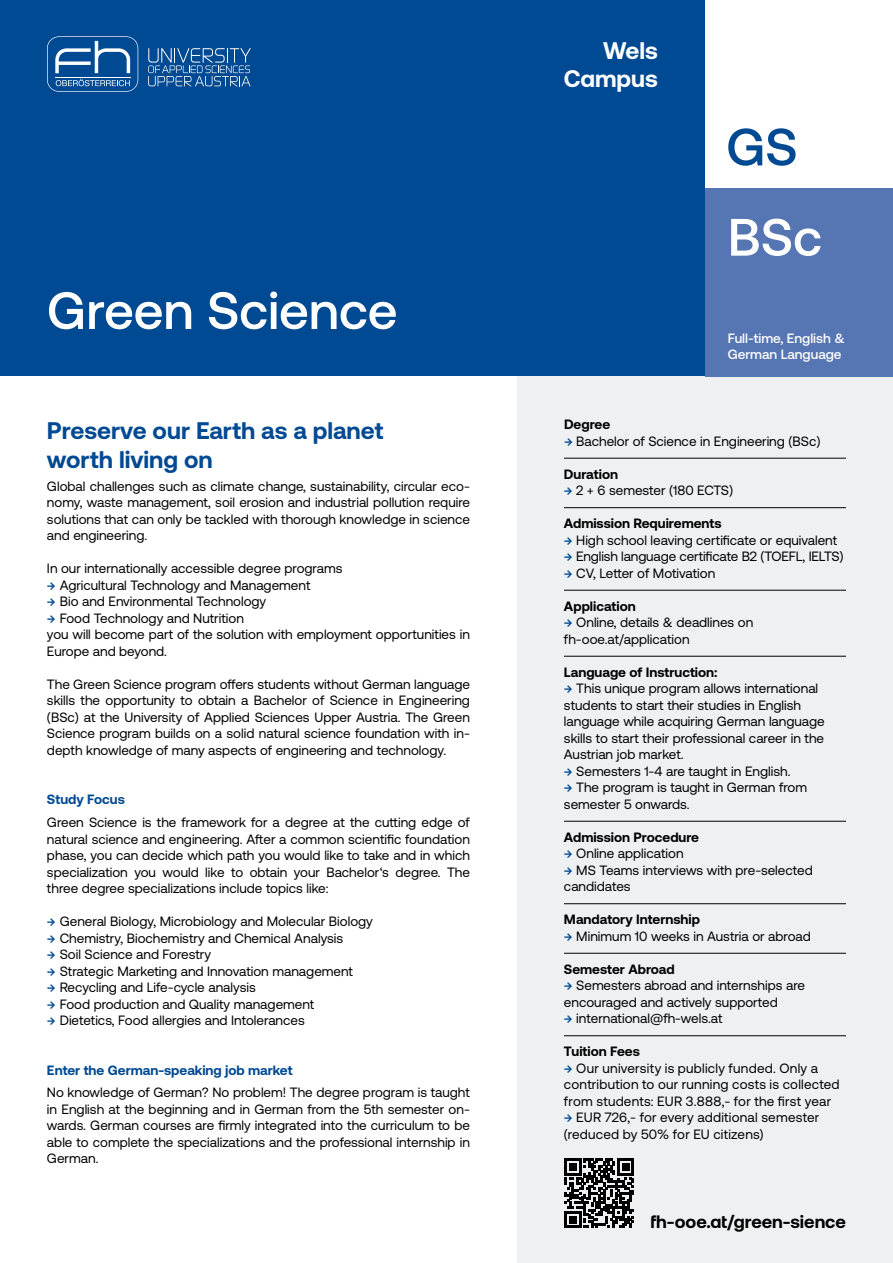
<style>
.page{position:relative;width:893px;height:1263px;background:#fff}
.page>*{position:absolute;margin:0;border:0;box-sizing:border-box;transform-origin:0 0}
.t1{font:500 52.5px "Aeonik";letter-spacing:-.005em;color:#fff}
.t2{font:500 52.5px "Aeonik";color:#004993}
.t3{font:700 24px/28.8px "Aeonik";color:#004993}
.t4{font:700 24px/28.8px "Aeonik";color:#fff;text-align:right}
.t5{font:700 18px "Aeonik";color:#000}
.t6{font:13.5px/16.5px "Aeonik";color:#000}
.t7{font:700 13.5px "Aeonik";color:#000}
.t8{font:700 13.5px "Aeonik";color:#004993}
.t9{font:500 13.5px/16.2px "Aeonik";color:#fff}
.s1{font-weight:500;color:#004993}
</style>
<div class="page">
<div style="left:517px;top:376px;width:376px;height:887px;background:#eff0f1"></div>
<div style="left:0;top:0;width:705px;height:376px;background:#004993"></div>
<div style="left:705px;top:188px;width:188px;height:188px;background:#5675b3"></div>
<svg style="left:148px;top:48px;width:103px;height:38px"></svg>
<svg style="left:47px;top:36px;width:91px;height:56px"></svg>
<hr style="left:55px;top:77px;width:75px;height:1px;background:#fff">
<hr style="left:564px;top:458px;width:282px;height:1px;background:#000">
<hr style="left:564px;top:507px;width:282px;height:1px;background:#000">
<hr style="left:564px;top:590px;width:282px;height:1px;background:#000">
<hr style="left:564px;top:656px;width:282px;height:1px;background:#000">
<hr style="left:564px;top:821px;width:282px;height:1px;background:#000">
<hr style="left:564px;top:903px;width:282px;height:1px;background:#000">
<hr style="left:564px;top:953px;width:282px;height:1px;background:#000">
<hr style="left:564px;top:1035px;width:282px;height:1px;background:#000">
<svg style="left:564px;top:1158px;width:70px;height:70px"></svg>
<h1 class="t1" style="left:47px;top:282px;width:352px">Green Science</h1>
<h2 class="t3" style="left:47px;top:416px;width:337px">Preserve our Earth as a planet worth living on</h2>
<p class="t6" style="left:47px;top:478px;width:424px;text-align:justify">Global challenges such as climate change, sustainability, circular eco&shy;nomy, waste management, soil erosion and industrial pollution require solutions that can only be tackled with thorough knowledge in science and engineering.</p>
<p class="t6" style="left:47px;top:560px;width:297px">In our internationally accessible degree programs</p>
<p class="t6" style="left:47px;top:577px;width:265px"><span class="s1">→</span> Agricultural Technology and Management</p>
<p class="t6" style="left:47px;top:593px;width:221px"><span class="s1">→</span> Bio and Environmental Technology</p>
<p class="t6" style="left:47px;top:610px;width:424px"><span class="s1">→</span> Food Technology and Nutrition<br>you will become part of the solution with employment opportunities in<br>Europe and beyond.</p>
<p class="t6" style="left:47px;top:676px;width:424px;text-align:justify">The Green Science program offers students without German language skills the opportunity to obtain a Bachelor of Science in Engineering (BSc) at the University of Applied Sciences Upper Austria. The Green Science program builds on a solid natural science foundation with in&shy;depth knowledge of many aspects of engineering and technology.</p>
<p class="t8" style="left:47px;top:792px;width:79px">Study Focus</p>
<p class="t6" style="left:47px;top:814px;width:425px;text-align:justify">Green Science is the framework for a degree at the cutting edge of natural science and engineering. After a common scientific foundation phase, you can decide which path you would like to take and in which specialization you would like to obtain your Bachelor‘s degree. The three degree specializations include topics like:</p>
<p class="t6" style="left:47px;top:913px;width:327px"><span class="s1">→</span> General Biology, Microbiology and Molecular Biology</p>
<p class="t6" style="left:47px;top:929px;width:298px"><span class="s1">→</span> Chemistry, Biochemistry and Chemical Analysis</p>
<p class="t6" style="left:47px;top:946px;width:166px"><span class="s1">→</span> Soil Science and Forestry</p>
<p class="t6" style="left:47px;top:962px;width:308px"><span class="s1">→</span> Strategic Marketing and Innovation management</p>
<p class="t6" style="left:47px;top:979px;width:210px"><span class="s1">→</span> Recycling and Life-cycle analysis</p>
<p class="t6" style="left:47px;top:995px;width:269px"><span class="s1">→</span> Food production and Quality management</p>
<p class="t6" style="left:47px;top:1012px;width:259px"><span class="s1">→</span> Dietetics, Food allergies and Intolerances</p>
<p class="t8" style="left:47px;top:1062px;width:247px">Enter the German-speaking job market</p>
<p class="t6" style="left:47px;top:1084px;width:424px;text-align:justify">No knowledge of German? No problem! The degree program is taught in English at the beginning and in German from the 5th semester on&shy;wards. German courses are firmly integrated into the curriculum to be able to complete the specializations and the professional internship in German.</p>
<h2 class="t4" style="left:564px;top:36px;width:96px">Wels<br>Campus</h2>
<h1 class="t2" style="left:726px;top:118px;width:73px">GS</h1>
<h1 class="t1" style="left:728px;top:208px;width:96px">BSc</h1>
<p class="t9" style="left:728px;top:330px;width:118px">Full-time, English &amp;<br>German Language</p>
<p class="t7" style="left:564px;top:417px;width:48px">Degree</p>
<p class="t6" style="left:564px;top:433px;width:258px"><span class="s1">→</span> Bachelor of Science in Engineering (BSc)</p>
<p class="t7" style="left:564px;top:466px;width:56px">Duration</p>
<p class="t6" style="left:564px;top:482px;width:171px"><span class="s1">→</span> 2 + 6 semester (180 ECTS)</p>
<p class="t7" style="left:564px;top:516px;width:159px">Admission Requirements</p>
<p class="t6" style="left:564px;top:532px;width:275px"><span class="s1">→</span> High school leaving certificate or equivalent</p>
<p class="t6" style="left:564px;top:548px;width:281px"><span class="s1">→</span> English language certificate B2 (TOEFL, IELTS)</p>
<p class="t6" style="left:564px;top:565px;width:153px"><span class="s1">→</span> CV, Letter of Motivation</p>
<p class="t7" style="left:564px;top:598px;width:73px">Application</p>
<p class="t6" style="left:564px;top:614px;width:191px"><span class="s1">→</span> Online, details &amp; deadlines on fh-ooe.at/application</p>
<p class="t7" style="left:564px;top:664px;width:155px">Language of Instruction:</p>
<p class="t6" style="left:564px;top:680px;width:262px"><span class="s1">→</span> This unique program allows international students to start their studies in English language while acquiring German language skills to start their professional career in the Austrian job market.</p>
<p class="t6" style="left:564px;top:763px;width:228px"><span class="s1">→</span> Semesters 1-4 are taught in English.</p>
<p class="t6" style="left:564px;top:779px;width:245px"><span class="s1">→</span> The program is taught in German from semester 5 onwards.</p>
<p class="t7" style="left:564px;top:829px;width:137px">Admission Procedure</p>
<p class="t6" style="left:564px;top:845px;width:121px"><span class="s1">→</span> Online application</p>
<p class="t6" style="left:564px;top:862px;width:250px"><span class="s1">→</span> MS Teams interviews with pre-selected candidates</p>
<p class="t7" style="left:564px;top:912px;width:138px">Mandatory Internship</p>
<p class="t6" style="left:564px;top:928px;width:248px"><span class="s1">→</span> Minimum 10 weeks in Austria or abroad</p>
<p class="t7" style="left:564px;top:961px;width:112px">Semester Abroad</p>
<p class="t6" style="left:564px;top:977px;width:242px"><span class="s1">→</span> Semesters abroad and internships are encouraged and actively supported</p>
<p class="t6" style="left:564px;top:1010px;width:160px"><span class="s1">→</span> international@fh-wels.at</p>
<p class="t7" style="left:564px;top:1044px;width:77px">Tuition Fees</p>
<p class="t6" style="left:564px;top:1060px;width:277px"><span class="s1">→</span> Our university is publicly funded. Only a contribution to our running costs is collected from students: EUR 3.888,- for the first year</p>
<p class="t6" style="left:564px;top:1109px;width:257px"><span class="s1">→</span> EUR 726,- for every additional semester (reduced by 50% for EU citizens)</p>
<h3 class="t5" style="left:650px;top:1212px;width:197px">fh-ooe.at/green-sience</h3>
</div>
